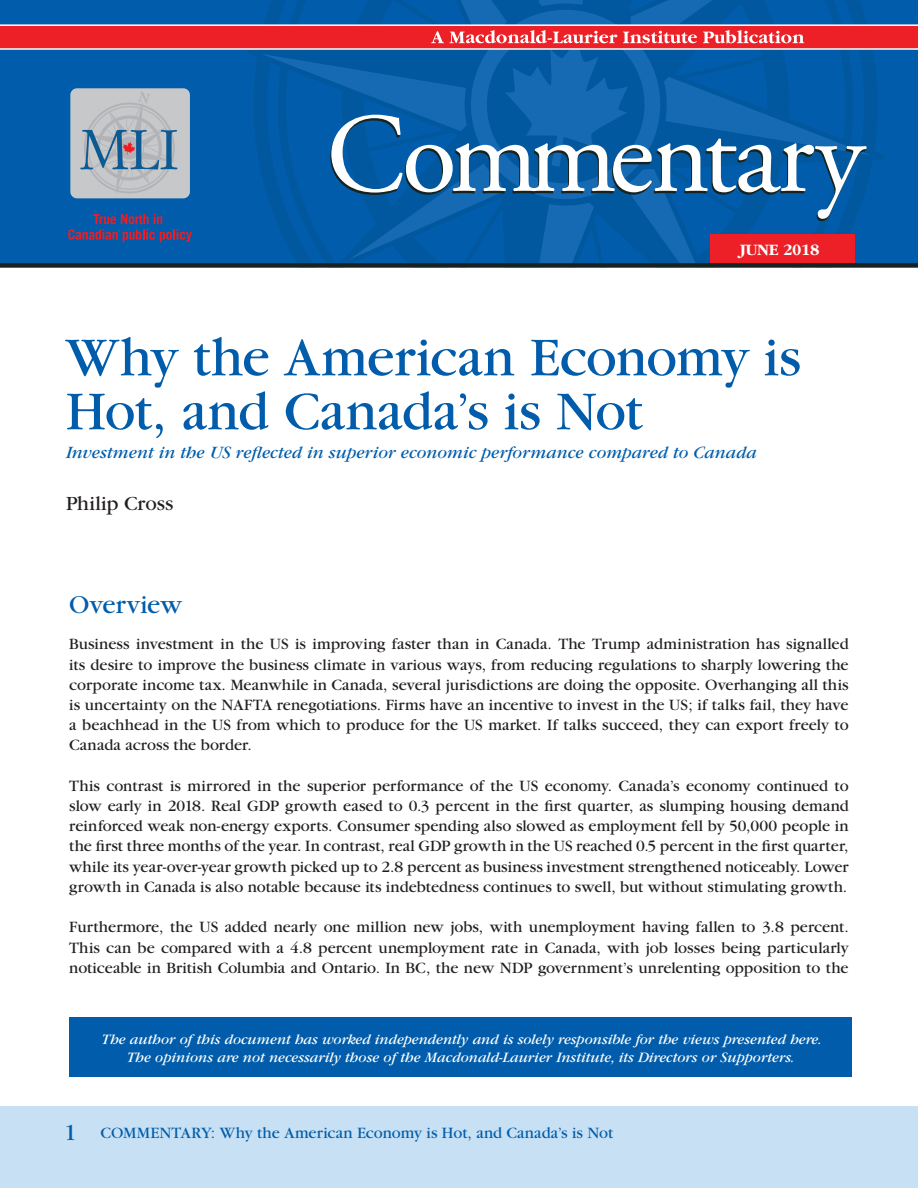
<style>
.page{position:relative;width:918px;height:1188px;background:#fff}
.page>*{position:absolute;margin:0;border:0;box-sizing:border-box;transform-origin:0 0}
.t1{font:57px/54px "Garamond";letter-spacing:-.01em;color:#015dab}
.t2{font:27px "Garamond";color:#015dab}
.t3{font:21px "Garamond";color:#231f20}
.t4{font:italic 18px "Garamond";color:#015dab}
.t5{font:16.5px/20.2px "Garamond";color:#231f20;text-align:justify}
.t6{font:16.5px "Garamond";letter-spacing:.005em;color:#015dab}
.t7{font:700 16.5px "Garamond";letter-spacing:-.01em;color:#fff}
.t8{font:italic 15px/18px "Garamond";color:#fff;text-align:center}
.s1{font-size:24px}
</style>
<div class="page">
<div style="left:0;top:1106px;width:918px;height:82px;background:#c7e0f3"></div>
<div style="left:0;top:0;width:918px;height:265px;background:#015dab"></div>
<div style="left:0;top:25px;width:918px;height:23px;background:#ec2026"></div>
<hr style="left:0;top:24px;width:918px;height:2px;background:#fff">
<hr style="left:0;top:48px;width:918px;height:2px;background:#fff">
<svg style="left:247px;top:0;width:638px;height:263px"></svg>
<div style="left:710px;top:234px;width:144px;height:30px;background:#ec2026"></div>
<div style="left:0;top:263px;width:918px;height:5px;background:#162320"></div>
<div style="left:70px;top:88px;width:120px;height:110px;background:#c7c8ca;border-radius:7px"></div>
<svg style="left:80px;top:92px;width:98px;height:101px"></svg>
<svg style="left:68px;top:214px;width:124px;height:28px"></svg>
<div style="left:70px;top:1017px;width:782px;height:60px;background:#015dab"></div>
<p class="t7" style="left:739px;top:241px;width:82px">JUNE 2018</p>
<h1 class="t1" style="left:66px;top:331px;width:737px">Why the American Economy is<br>Hot, and Canada’s is Not</h1>
<p class="t4" style="left:66px;top:444px;width:692px">Investment in the US reflected in superior economic performance compared to Canada</p>
<p class="t3" style="left:66px;top:493px;width:109px">Philip Cross</p>
<h2 class="t2" style="left:69px;top:590px;width:114px">Overview</h2>
<p class="t5" style="left:69px;top:634px;width:781px">Business investment in the US is improving faster than in Canada. The Trump administration has signalled its desire to improve the business climate in various ways, from reducing regulations to sharply lowering the corporate income tax. Meanwhile in Canada, several jurisdictions are doing the opposite. Overhanging all this is uncertainty on the NAFTA renegotiations. Firms have an incentive to invest in the US; if talks fail, they have a beachhead in the US from which to produce for the US market. If talks succeed, they can export freely to Canada across the border.</p>
<p class="t5" style="left:69px;top:776px;width:781px">This contrast is mirrored in the superior performance of the US economy. Canada’s economy continued to slow early in 2018. Real GDP growth eased to 0.3 percent in the first quarter, as slumping housing demand reinforced weak non-energy exports. Consumer spending also slowed as employment fell by 50,000 people in the first three months of the year. In contrast, real GDP growth in the US reached 0.5 percent in the first quarter, while its year-over-year growth picked up to 2.8 percent as business investment strengthened noticeably. Lower growth in Canada is also notable because its indebtedness continues to swell, but without stimulating growth.</p>
<p class="t5" style="left:69px;top:917px;width:781px">Furthermore, the US added nearly one million new jobs, with unemployment having fallen to 3.8 percent.<br>This can be compared with a 4.8 percent unemployment rate in Canada, with job losses being particularly noticeable in British Columbia and Ontario. In BC, the new NDP government’s unrelenting opposition to the</p>
<p class="t8" style="left:102px;top:1030px;width:721px">The author of this document has worked independently and is solely responsible for the views presented here.<br>The opinions are not necessarily those of the Macdonald-Laurier Institute, its Directors or Supporters.</p>
<p class="t6" style="left:64px;top:1125px;width:551px"><span class="s1">1</span> COMMENTARY: Why the American Economy is Hot, and Canada’s is Not</p>
</div>
